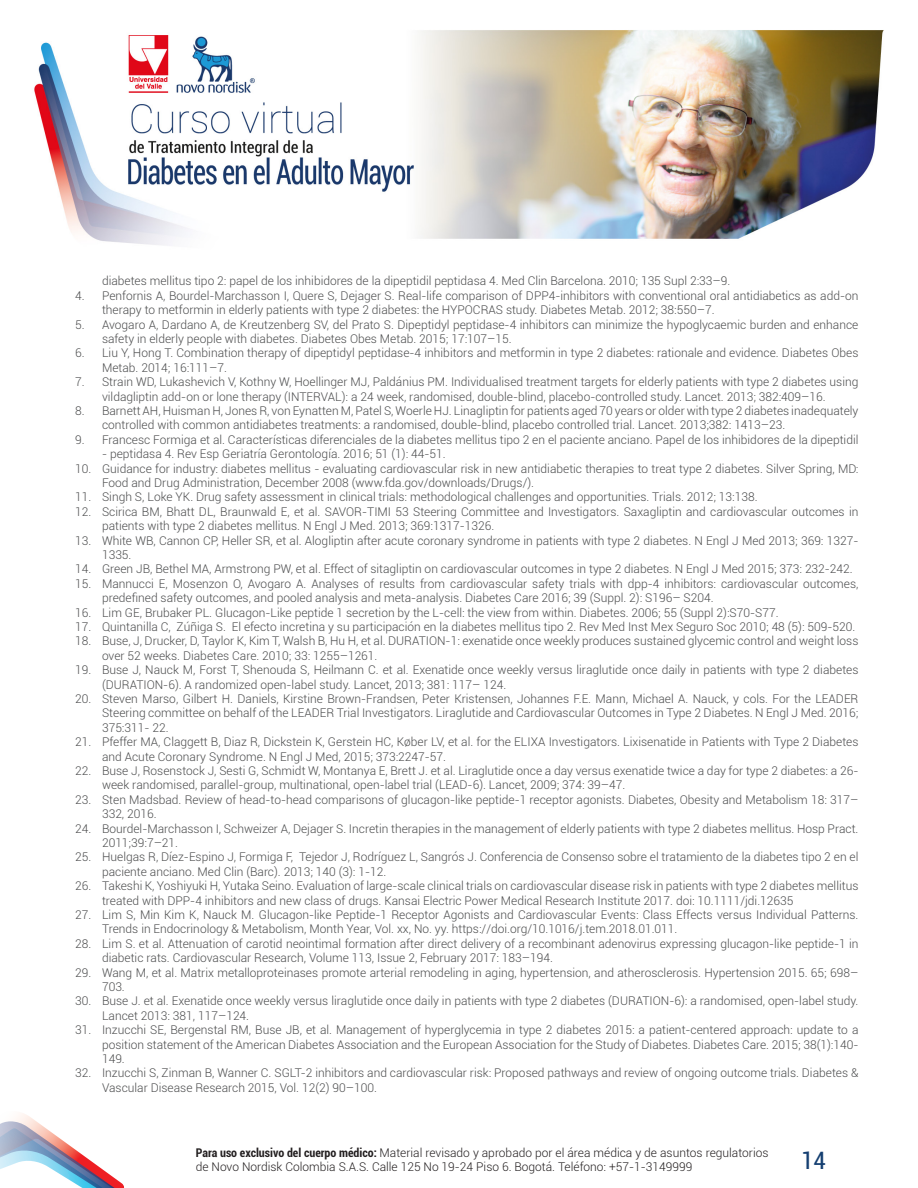
<style>
.page{position:relative;width:918px;height:1188px;background:#fff}
.page>*{position:absolute;margin:0;border:0;box-sizing:border-box;transform-origin:0 0}
.t1{font:condensed 24px "Roboto";color:#153f71}
.t2{font:300 12px/14.4px "Roboto";color:#4b4c4d}
.t3{font:300 12px/14.4px "Roboto";color:#231f20}
.s1{font-weight:700;font-stretch:condensed}
</style>
<div class="page">
<img style="left:34px;top:30px;width:850px;height:216px">
<svg style="left:0;top:1113px;width:124px;height:75px"></svg>
<p class="t2" style="left:102px;top:274px;width:630px">diabetes mellitus tipo 2: papel de los inhibidores de la dipeptidil peptidasa 4. Med Clin Barcelona. 2010; 135 Supl 2:33–9.</p>
<p class="t2" style="left:102px;top:288px;width:758px;text-indent:-27px">4. Penfornis A, Bourdel-Marchasson I, Quere S, Dejager S. Real-life comparison of DPP4-inhibitors with conventional oral antidiabetics as add-on therapy to metformin in elderly patients with type 2 diabetes: the HYPOCRAS study. Diabetes Metab. 2012; 38:550–7.</p>
<p class="t2" style="left:102px;top:317px;width:758px;text-indent:-27px">5. Avogaro A, Dardano A, de Kreutzenberg SV, del Prato S. Dipeptidyl peptidase-4 inhibitors can minimize the hypoglycaemic burden and enhance safety in elderly people with diabetes. Diabetes Obes Metab. 2015; 17:107–15.</p>
<p class="t2" style="left:102px;top:346px;width:758px;text-indent:-27px">6. Liu Y, Hong T. Combination therapy of dipeptidyl peptidase-4 inhibitors and metformin in type 2 diabetes: rationale and evidence. Diabetes Obes<br>Metab. 2014; 16:111–7.</p>
<p class="t2" style="left:75px;top:375px;width:785px;text-align:center">7. Strain WD, Lukashevich V, Kothny W, Hoellinger MJ, Paldánius PM. Individualised treatment targets for elderly patients with type 2 diabetes using vildagliptin add-on or lone therapy (INTERVAL): a 24 week, randomised, double-blind, placebo-controlled study. Lancet. 2013; 382:409–16.</p>
<p class="t2" style="left:102px;top:404px;width:758px;text-indent:-27px">8. Barnett AH, Huisman H, Jones R, von Eynatten M, Patel S, Woerle HJ. Linagliptin for patients aged 70 years or older with type 2 diabetes inadequately controlled with common antidiabetes treatments: a randomised, double-blind, placebo controlled trial. Lancet. 2013;382: 1413–23.</p>
<p class="t2" style="left:75px;top:432px;width:785px">9. Francesc Formiga et al. Características diferenciales de la diabetes mellitus tipo 2 en el paciente anciano. Papel de los inhibidores de la dipeptidil</p>
<p class="t2" style="left:102px;top:447px;width:345px">- peptidasa 4. Rev Esp Geriatría Gerontología. 2016; 51 (1): 44-51.</p>
<p class="t2" style="left:102px;top:461px;width:758px;text-indent:-27px">10. Guidance for industry: diabetes mellitus - evaluating cardiovascular risk in new antidiabetic therapies to treat type 2 diabetes. Silver Spring, MD:<br>Food and Drug Administration, December 2008 (www.fda.gov/downloads/Drugs/).</p>
<p class="t2" style="left:75px;top:490px;width:684px">11. Singh S, Loke YK. Drug safety assessment in clinical trials: methodological challenges and opportunities. Trials. 2012; 13:138.</p>
<p class="t2" style="left:102px;top:504px;width:758px;text-indent:-27px">12. Scirica BM, Bhatt DL, Braunwald E, et al. SAVOR-TIMI 53 Steering Committee and Investigators. Saxagliptin and cardiovascular outcomes in patients with type 2 diabetes mellitus. N Engl J Med. 2013; 369:1317-1326.</p>
<p class="t2" style="left:102px;top:533px;width:758px;text-indent:-27px">13. White WB, Cannon CP, Heller SR, et al. Alogliptin after acute coronary syndrome in patients with type 2 diabetes. N Engl J Med 2013; 369: 1327-<br>1335.</p>
<p class="t2" style="left:75px;top:562px;width:779px">14. Green JB, Bethel MA, Armstrong PW, et al. Effect of sitagliptin on cardiovascular outcomes in type 2 diabetes. N Engl J Med 2015; 373: 232-242.</p>
<p class="t2" style="left:102px;top:576px;width:758px;text-indent:-27px">15. Mannucci E, Mosenzon O, Avogaro A. Analyses of results from cardiovascular safety trials with dpp-4 inhibitors: cardiovascular outcomes, predefined safety outcomes, and pooled analysis and meta-analysis. Diabetes Care 2016; 39 (Suppl. 2): S196– S204.</p>
<p class="t2" style="left:75px;top:605px;width:705px">16. Lim GE, Brubaker PL. Glucagon-Like peptide 1 secretion by the L-cell: the view from within. Diabetes. 2006; 55 (Suppl 2):S70-S77.</p>
<p class="t2" style="left:75px;top:620px;width:782px">17. Quintanilla C, Zúñiga S. El efecto incretina y su participación en la diabetes mellitus tipo 2. Rev Med Inst Mex Seguro Soc 2010; 48 (5): 509-520.</p>
<p class="t2" style="left:102px;top:634px;width:758px;text-indent:-27px">18. Buse, J, Drucker, D, Taylor K, Kim T, Walsh B, Hu H, et al. DURATION-1: exenatide once weekly produces sustained glycemic control and weight loss over 52 weeks. Diabetes Care. 2010; 33: 1255–1261.</p>
<p class="t2" style="left:102px;top:663px;width:758px;text-indent:-27px">19. Buse J, Nauck M, Forst T, Shenouda S, Heilmann C. et al. Exenatide once weekly versus liraglutide once daily in patients with type 2 diabetes (DURATION-6). A randomized open-label study. Lancet, 2013; 381: 117– 124.</p>
<p class="t2" style="left:102px;top:692px;width:758px;text-align:justify;text-indent:-27px">20. Steven Marso, Gilbert H. Daniels, Kirstine Brown-Frandsen, Peter Kristensen, Johannes F.E. Mann, Michael A. Nauck, y cols. For the LEADER Steering committee on behalf of the LEADER Trial Investigators. Liraglutide and Cardiovascular Outcomes in Type 2 Diabetes. N Engl J Med. 2016; 375:311- 22.</p>
<p class="t2" style="left:102px;top:735px;width:758px;text-indent:-27px">21. Pfeffer MA, Claggett B, Diaz R, Dickstein K, Gerstein HC, Køber LV, et al. for the ELIXA Investigators. Lixisenatide in Patients with Type 2 Diabetes and Acute Coronary Syndrome. N Engl J Med, 2015; 373:2247-57.</p>
<p class="t2" style="left:102px;top:764px;width:758px;text-indent:-27px">22. Buse J, Rosenstock J, Sesti G, Schmidt W, Montanya E, Brett J. et al. Liraglutide once a day versus exenatide twice a day for type 2 diabetes: a 26- week randomised, parallel-group, multinational, open-label trial (LEAD-6). Lancet, 2009; 374: 39–47.</p>
<p class="t2" style="left:102px;top:792px;width:758px;text-indent:-27px">23. Sten Madsbad. Review of head-to-head comparisons of glucagon-like peptide-1 receptor agonists. Diabetes, Obesity and Metabolism 18: 317–<br>332, 2016.</p>
<p class="t2" style="left:102px;top:821px;width:758px;text-indent:-27px">24. Bourdel-Marchasson I, Schweizer A, Dejager S. Incretin therapies in the management of elderly patients with type 2 diabetes mellitus. Hosp Pract.<br>2011;39:7–21.</p>
<p class="t2" style="left:102px;top:850px;width:758px;text-indent:-27px">25. Huelgas R, Díez-Espino J, Formiga F, Tejedor J, Rodríguez L, Sangrós J. Conferencia de Consenso sobre el tratamiento de la diabetes tipo 2 en el paciente anciano. Med Clin (Barc). 2013; 140 (3): 1-12.</p>
<p class="t2" style="left:102px;top:879px;width:758px;text-indent:-27px">26. Takeshi K, Yoshiyuki H, Yutaka Seino. Evaluation of large-scale clinical trials on cardiovascular disease risk in patients with type 2 diabetes mellitus treated with DPP-4 inhibitors and new class of drugs. Kansai Electric Power Medical Research Institute 2017. doi: 10.1111/jdi.12635</p>
<p class="t2" style="left:102px;top:908px;width:758px;text-indent:-27px">27. Lim S, Min Kim K, Nauck M. Glucagon-like Peptide-1 Receptor Agonists and Cardiovascular Events: Class Effects versus Individual Patterns.<br>Trends in Endocrinology &amp; Metabolism, Month Year, Vol. xx, No. yy. https://doi.org/10.1016/j.tem.2018.01.011.</p>
<p class="t2" style="left:102px;top:936px;width:758px;text-indent:-27px">28. Lim S. et al. Attenuation of carotid neointimal formation after direct delivery of a recombinant adenovirus expressing glucagon-like peptide-1 in diabetic rats. Cardiovascular Research, Volume 113, Issue 2, February 2017: 183–194.</p>
<p class="t2" style="left:102px;top:965px;width:758px;text-indent:-27px">29. Wang M, et al. Matrix metalloproteinases promote arterial remodeling in aging, hypertension, and atherosclerosis. Hypertension 2015. 65; 698–<br>703.</p>
<p class="t2" style="left:102px;top:994px;width:758px;text-indent:-27px">30. Buse J. et al. Exenatide once weekly versus liraglutide once daily in patients with type 2 diabetes (DURATION-6): a randomised, open-label study.<br>Lancet 2013: 381, 117–124.</p>
<p class="t2" style="left:102px;top:1023px;width:758px;text-align:justify;text-indent:-27px">31. Inzucchi SE, Bergenstal RM, Buse JB, et al. Management of hyperglycemia in type 2 diabetes 2015: a patient-centered approach: update to a position statement of the American Diabetes Association and the European Association for the Study of Diabetes. Diabetes Care. 2015; 38(1):140- 149.</p>
<p class="t2" style="left:102px;top:1066px;width:758px;text-indent:-27px">32. Inzucchi S, Zinman B, Wanner C. SGLT-2 inhibitors and cardiovascular risk: Proposed pathways and review of ongoing outcome trials. Diabetes &amp;<br>Vascular Disease Research 2015, Vol. 12(2) 90–100.</p>
<p class="t3" style="left:196px;top:1145px;width:574px"><span class="s1">Para uso exclusivo del cuerpo médico:</span> Material revisado y aprobado por el área médica y de asuntos regulatorios de Novo Nordisk Colombia S.A.S. Calle 125 No 19-24 Piso 6. Bogotá. Teléfono: +57-1-3149999</p>
<h1 class="t1" style="left:801px;top:1147px;width:26px">14</h1>
</div>
